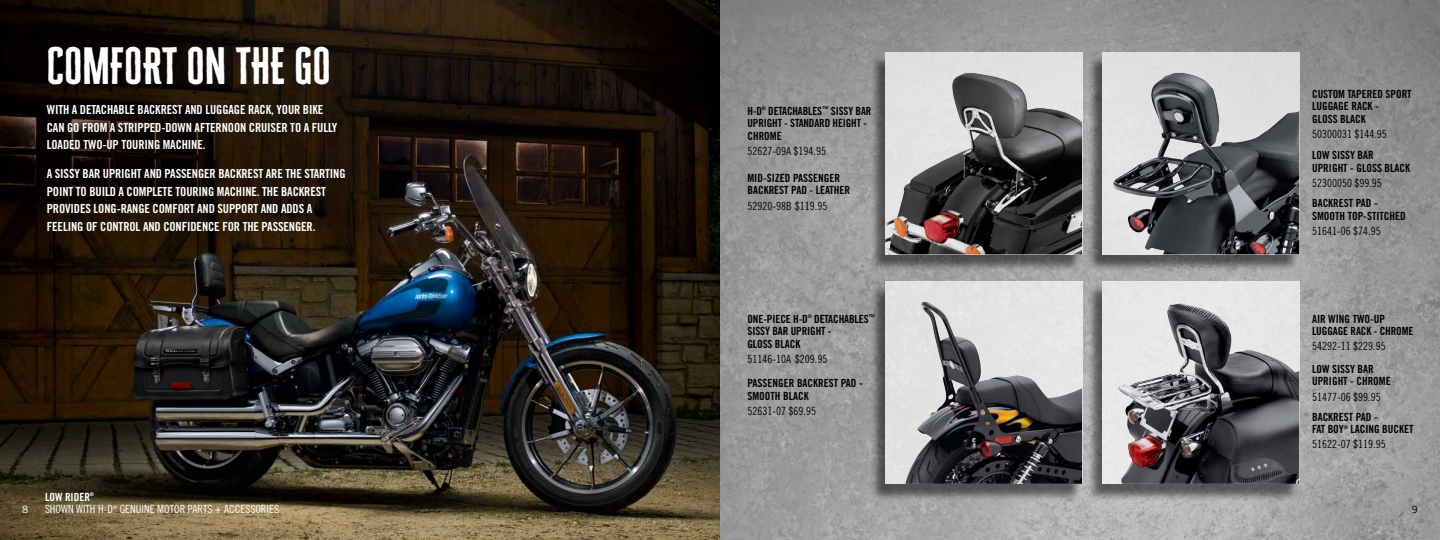
<style>
.page{position:relative;width:1440px;height:540px;background:#fff}
.page>*{position:absolute;margin:0;border:0;box-sizing:border-box;transform-origin:0 0}
.t1{font:42.88px "Cheddar Gothic Sans";letter-spacing:.01em;color:#fff}
.t2{font:12.5px/17.5px "Trade Gothic LT Pro Bd Cn 20";letter-spacing:-.01em;color:#fff}
.t3{font:11.25px/12.5px "Trade Gothic LT Pro Bd Cn 20";color:#000}
.t4{font:11.25px "Trade Gothic LT Pro Cn 18";color:#000}
.t5{font:11.25px "Trade Gothic LT Pro Cn 18";color:#fff}
.t6{font:11.25px "Trade Gothic LT Pro Bd Cn 20";color:#fff}
.t7{font:10px "Trade Gothic LT Pro";color:#fff}
.t8{font:10px "Trade Gothic LT Pro";color:#000}
</style>
<div class="page">
<img style="left:720px;top:0;width:720px;height:540px">
<svg style="left:0;top:0;width:720px;height:540px;background:#292117"></svg>
<div style="left:870px;top:55px;width:212px;height:217px;background:#000;opacity:.75"></div>
<div style="left:885px;top:52px;width:197px;height:202px;background:#e0e0e0"></div>
<img style="left:885px;top:73px;width:197px;height:181px">
<div style="left:870px;top:285px;width:212px;height:217px;background:#000;opacity:.75"></div>
<div style="left:885px;top:281px;width:197px;height:203px;background:#e2e2e2"></div>
<div style="left:1088px;top:285px;width:211px;height:217px;background:#000;opacity:.75"></div>
<div style="left:1102px;top:281px;width:197px;height:203px;background:#e7e7e7"></div>
<div style="left:1088px;top:55px;width:211px;height:217px;background:#000;opacity:.75"></div>
<div style="left:1102px;top:52px;width:197px;height:202px;background:#e0e0e0"></div>
<img style="left:1118px;top:303px;width:181px;height:181px">
<img style="left:905px;top:302px;width:177px;height:182px">
<img style="left:1113px;top:73px;width:186px;height:181px">
<h1 class="t1" style="left:47px;top:39px;width:285px">COMFORT ON THE GO</h1>
<p class="t2" style="left:47px;top:101px;width:292px">WITH A DETACHABLE BACKREST AND LUGGAGE RACK, YOUR BIKE<br>CAN GO FROM A STRIPPED-DOWN AFTERNOON CRUISER TO A FULLY<br>LOADED TWO-UP TOURING MACHINE.</p>
<p class="t2" style="left:47px;top:165px;width:300px">A SISSY BAR UPRIGHT AND PASSENGER BACKREST ARE THE STARTING POINT TO BUILD A COMPLETE TOURING MACHINE. THE BACKREST PROVIDES LONG-RANGE COMFORT AND SUPPORT AND ADDS A FEELING OF CONTROL AND CONFIDENCE FOR THE PASSENGER.</p>
<p class="t3" style="left:747px;top:104px;width:125px">H-D<sup>®</sup> DETACHABLES<sup>™</sup> SISSY BAR<br>UPRIGHT - STANDARD HEIGHT -<br>CHROME</p>
<p class="t4" style="left:747px;top:144px;width:80px">52627-09A $194.95</p>
<p class="t3" style="left:747px;top:171px;width:104px">MID-SIZED PASSENGER<br>BACKREST PAD - LEATHER</p>
<p class="t4" style="left:747px;top:199px;width:81px">52920-98B $119.95</p>
<p class="t3" style="left:747px;top:312px;width:129px">ONE-PIECE H-D<sup>®</sup> DETACHABLES<sup>™<br></sup>SISSY BAR UPRIGHT -<br>GLOSS BLACK</p>
<p class="t4" style="left:747px;top:352px;width:81px">51146-10A $209.95</p>
<p class="t3" style="left:747px;top:377px;width:117px">PASSENGER BACKREST PAD -<br>SMOOTH BLACK</p>
<p class="t4" style="left:747px;top:404px;width:70px">52631-07 $69.95</p>
<p class="t3" style="left:1312px;top:87px;width:101px">CUSTOM TAPERED SPORT<br>LUGGAGE RACK -<br>GLOSS BLACK</p>
<p class="t4" style="left:1312px;top:127px;width:76px">50300031 $144.95</p>
<p class="t3" style="left:1312px;top:149px;width:100px">LOW SISSY BAR<br>UPRIGHT - GLOSS BLACK</p>
<p class="t4" style="left:1312px;top:177px;width:71px">52300050 $99.95</p>
<p class="t3" style="left:1312px;top:197px;width:95px">BACKREST PAD -<br>SMOOTH TOP-STITCHED</p>
<p class="t4" style="left:1312px;top:224px;width:70px">51641-06 $74.95</p>
<p class="t3" style="left:1312px;top:312px;width:103px">AIR WING TWO-UP<br>LUGGAGE RACK - CHROME</p>
<p class="t4" style="left:1312px;top:340px;width:75px">54292-11 $229.95</p>
<p class="t3" style="left:1312px;top:362px;width:80px">LOW SISSY BAR<br>UPRIGHT - CHROME</p>
<p class="t4" style="left:1312px;top:390px;width:70px">51477-06 $99.95</p>
<p class="t3" style="left:1312px;top:410px;width:103px">BACKREST PAD -<br>FAT BOY<sup>®</sup> LACING BUCKET</p>
<p class="t4" style="left:1312px;top:438px;width:75px">51622-07 $119.95</p>
<p class="t6" style="left:45px;top:490px;width:51px">LOW RIDER<sup>®</sup></p>
<p class="t5" style="left:45px;top:503px;width:236px">SHOWN WITH H-D<sup>®</sup> GENUINE MOTOR PARTS + ACCESSORIES</p>
<p class="t7" style="left:22px;top:504px;width:8px">8</p>
<p class="t8" style="left:1412px;top:504px;width:8px">9</p>
</div>
